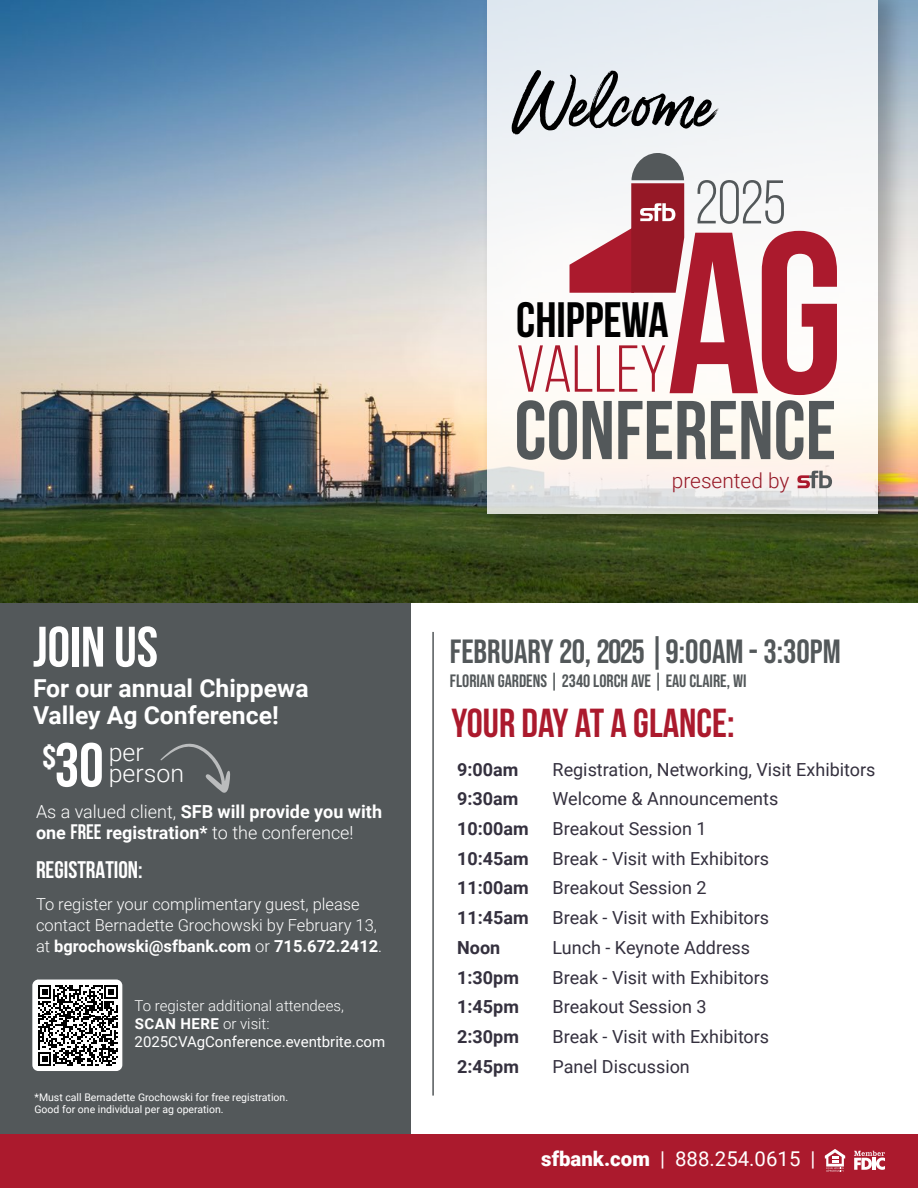
<style>
.page{position:relative;width:918px;height:1188px;background:#fff}
.page>*{position:absolute;margin:0;border:0;box-sizing:border-box;transform-origin:0 0}
.t1{font:700 229.35px "Bebas Neue";color:#ab1a2d}
.t2{font:700 83.1px "Bebas Neue";color:#53585a}
.t3{font:72px "Gotcha";color:#000}
.t4{font:66.15px "Bebas Neue";color:#ab1a2d}
.t5{font:700 62.1px "Bebas Neue";color:#fff}
.t6{font:61.5px "Bebas Neue";color:#53585a}
.t7{font:700 57px "Bebas Neue";color:#fff}
.t8{font:700 49.65px "Bebas Neue";color:#000}
.t9{font:700 40.5px "Bebas Neue";color:#ab1a2d}
.t10{font:33.6px "Bebas Neue";color:#53585a}
.t11{font:300 24.9px/20.7px "Roboto";color:#fff}
.t12{font:700 24.75px/27px "Roboto";color:#fff}
.t13{font:700 24px "Bebas Neue";color:#fff}
.t14{font:300 20.85px "Roboto";color:#961826}
.t15{font:20.4px "Roboto";color:#fff}
.t16{font:18px/29.7px "Roboto";color:#34303e}
.t17{font:700 18px/21px "Roboto";color:#fff}
.t18{font:700 18px/29.7px "Roboto";color:#34303e}
.t19{font:17.85px "Bebas Neue";color:#53585a}
.t20{font:300 16.5px/21px "Roboto";color:#fff}
.t21{font:300 15px/18px "Roboto";color:#fff}
.t22{font:10.5px/12.6px "Roboto";color:#fff}
.s1{font-weight:300}
.s2{font-family:"Bebas Neue";font-size:21px}
.s3{font-weight:700}
.s4{font-weight:400}
.s5{font-weight:900}
</style>
<div class="page">
<div style="left:0;top:584px;width:411px;height:565px;background:#53585a"></div>
<div style="left:0;top:1134px;width:918px;height:54px;background:#ab1a2d"></div>
<img style="left:0;top:0;width:918px;height:603px">
<hr style="left:432px;top:632px;width:2px;height:464px;background:#53585a">
<div style="left:479px;top:0;width:431px;height:547px;background:#000;opacity:.32"></div>
<svg style="left:487px;top:0;width:391px;height:514px;fill:#f9f6f5"></svg>
<svg style="left:854px;top:1151px;width:31px;height:19px"></svg>
<svg style="left:825px;top:1149px;width:20px;height:23px"></svg>
<svg style="left:570px;top:152px;width:114px;height:141px"></svg>
<svg style="left:797px;top:471px;width:35px;height:17px"></svg>
<div style="left:32px;top:979px;width:91px;height:93px;background:#fff;border-radius:7px"></div>
<svg style="left:38px;top:985px;width:80px;height:81px"></svg>
<div style="left:31px;top:978px;width:93px;height:95px;border:2px solid #53585a;border-radius:7px"></div>
<svg style="left:160px;top:743px;width:70px;height:50px"></svg>
<h3 class="t7" style="left:33px;top:616px;width:127px">JOIN US</h3>
<h3 class="t12" style="left:33px;top:674px;width:277px">For our annual Chippewa<br>Valley Ag Conference!</h3>
<h3 class="t5" style="left:42px;top:731px;width:63px"><sup>$</sup>30</h3>
<h3 class="t11" style="left:109px;top:741px;width:77px">per person</h3>
<p class="t17" style="left:36px;top:800px;width:348px"><span class="s1">As a valued client,</span> SFB will provide you with one <span class="s2">FREE</span> registration* <span class="s1">to the conference!</span></p>
<h3 class="t13" style="left:36px;top:857px;width:108px">REGISTRATION:</h3>
<p class="t20" style="left:36px;top:893px;width:348px">To register your complimentary guest, please contact Bernadette Grochowski by February 13, at <span class="s3">bgrochowski@sfbank.com</span> or <span class="s3">715.672.2412</span>.</p>
<p class="t21" style="left:135px;top:996px;width:252px">To register additional attendees,<br><span class="s3">SCAN HERE</span> or visit:<br><span class="s4">2025CVAgConference.eventbrite.com</span></p>
<p class="t22" style="left:34px;top:1090px;width:255px">*Must call Bernadette Grochowski for free registration.<br>Good for one individual per ag operation.</p>
<h3 class="t3" style="left:512px;top:55px;width:202px">Welcome</h3>
<h3 class="t6" style="left:695px;top:169px;width:93px">2025</h3>
<h1 class="t1" style="left:667px;top:188px;width:179px">AG</h1>
<h3 class="t8" style="left:516px;top:292px;width:154px">CHIPPEWA</h3>
<h3 class="t4" style="left:516px;top:333px;width:152px">Valley</h3>
<h2 class="t2" style="left:514px;top:385px;width:323px">CONFERENCE</h2>
<p class="t14" style="left:672px;top:466px;width:119px">presented by</p>
<h3 class="t10" style="left:450px;top:632px;width:393px">FEBRUARY 20, 2025 |9:00AM - 3:30PM</h3>
<p class="t19" style="left:450px;top:671px;width:298px">FLORIAN GARDENS | 2340 LORCH AVE | EAU CLAIRE, WI</p>
<h3 class="t9" style="left:451px;top:701px;width:285px">YOUR DAY AT A GLANCE:</h3>
<p class="t18" style="left:457px;top:754px;width:73px">9:00am<br>9:30am<br>10:00am<br>10:45am<br>11:00am<br>11:45am<br>Noon<br>1:30pm<br>1:45pm<br>2:30pm<br>2:45pm</p>
<p class="t16" style="left:553px;top:754px;width:324px">Registration, Networking, Visit Exhibitors<br>Welcome &amp; Announcements<br>Breakout Session 1<br>Break - Visit with Exhibitors<br>Breakout Session 2<br>Break - Visit with Exhibitors<br>Lunch - Keynote Address<br>Break - Visit with Exhibitors<br>Breakout Session 3<br>Break - Visit with Exhibitors<br>Panel Discussion</p>
<p class="t15" style="left:541px;top:1145px;width:276px"><span class="s5">sfbank.com</span> | 888.254.0615 |</p>
</div>
